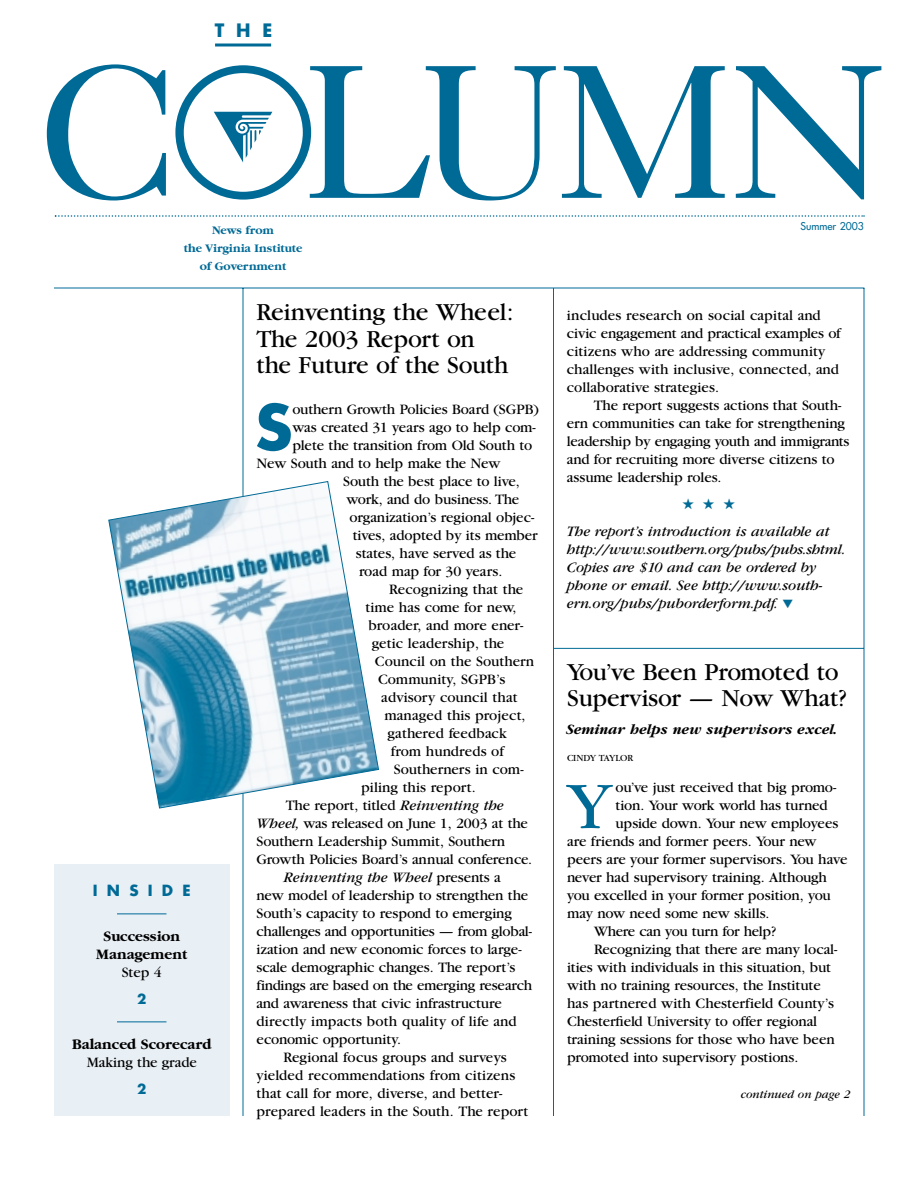
<style>
.page{position:relative;width:918px;height:1188px;background:#fff}
.page>*{position:absolute;margin:0;border:0;box-sizing:border-box;transform-origin:0 0}
.t1{font:190.8px "Caslon Five Forty";color:#006a96}
.t2{font:69.15px "Garamond";color:#006a96}
.t3{font:700 60.9px "Futura";color:#006a96}
.t4{font:25.5px/27px "Garamond";color:#000}
.t5{font:700 18px "Futura";color:#006a96}
.t6{font:15px/18px "Garamond";color:#000}
.t7{font:italic 15px/18px "Garamond";color:#000}
.t8{font:700 15px/18px "Garamond";color:#000;text-align:center}
.t9{font:italic 700 15px "Garamond";color:#000}
.t10{font:15px "Garamond";letter-spacing:-.02em;color:#000}
.t11{font:700 15px "Futura";letter-spacing:.615em;color:#006a96}
.t12{font:15px "Zapf Dingbats";color:#006a96}
.t13{font:700 13.5px "Futura";color:#006a96}
.t14{font:700 12px/18px "Garamond";color:#006a96;text-align:center}
.t15{font:italic 12px "Garamond";color:#000}
.t16{font:10.5px "Futura";color:#006a96}
.t17{font:9.75px "Garamond";color:#000}
.s1{font-family:"Futura";font-weight:300;font-size:173.55px}
.s2{font-style:italic}
.s3{font-style:normal}
.s4{color:#006a96}
</style>
<div class="page">
<svg style="left:214px;top:112px;width:58px;height:50px"></svg>
<hr style="left:215px;top:44px;width:56px;height:2px;background:#006a96">
<svg style="left:55px;top:215px;width:810px;height:2px"></svg>
<hr style="left:54px;top:288px;width:810px;height:1px;background:#006a96">
<hr style="left:243px;top:288px;width:1px;height:828px;background:#006a96">
<hr style="left:553px;top:288px;width:1px;height:828px;background:#006a96">
<hr style="left:864px;top:288px;width:1px;height:828px;background:#006a96">
<hr style="left:554px;top:648px;width:310px;height:1px;background:#006a96">
<div style="left:54px;top:864px;width:176px;height:252px;background:#e8eff5"></div>
<hr style="left:117px;top:914px;width:49px;height:1px;background:#006a96">
<hr style="left:117px;top:1022px;width:49px;height:1px;background:#006a96">
<svg style="left:108px;top:481px;width:271px;height:328px"></svg>
<p class="t5" style="left:215px;top:22px;width:59px">THE</p>
<h1 class="t1" style="left:40px;top:64px;width:850px">C<span class="s1">O</span>LUMN</h1>
<p class="t14" style="left:184px;top:222px;width:120px">News from<br>the Virginia Institute of Government</p>
<p class="t11" style="left:93px;top:883px;width:99px">INSIDE</p>
<p class="t8" style="left:96px;top:928px;width:92px">Succession<br>Management</p>
<p class="t6" style="left:122px;top:964px;width:42px">Step 4</p>
<p class="t13" style="left:137px;top:992px;width:11px">2</p>
<p class="t8" style="left:72px;top:1036px;width:141px">Balanced Scorecard</p>
<p class="t6" style="left:87px;top:1054px;width:112px">Making the grade</p>
<p class="t13" style="left:137px;top:1082px;width:11px">2</p>
<h3 class="t4" style="left:256px;top:300px;width:259px">Reinventing the Wheel:<br>The 2003 Report on the Future of the South</h3>
<h3 class="t3" style="left:255px;top:399px;width:39px">S</h3>
<p class="t6" style="left:292px;top:402px;width:248px">outhern Growth Policies Board (SGPB)</p>
<p class="t6" style="left:292px;top:420px;width:245px">was created 31 years ago to help com-</p>
<p class="t6" style="left:292px;top:438px;width:241px">plete the transition from Old South to</p>
<p class="t6" style="left:256px;top:456px;width:246px">New South and to help make the New</p>
<p class="t6" style="left:343px;top:474px;width:178px">South the best place to live,</p>
<p class="t6" style="left:346px;top:492px;width:174px">work, and do business. The</p>
<p class="t6" style="left:350px;top:510px;width:186px">organization’s regional objec-</p>
<p class="t6" style="left:353px;top:528px;width:186px">tives, adopted by its member</p>
<p class="t6" style="left:356px;top:546px;width:162px">states, have served as the</p>
<p class="t6" style="left:359px;top:564px;width:145px">road map for 30 years.</p>
<p class="t6" style="left:389px;top:582px;width:136px">Recognizing that the</p>
<p class="t6" style="left:365px;top:600px;width:153px">time has come for new,</p>
<p class="t6" style="left:369px;top:618px;width:156px">broader, and more ener-</p>
<p class="t6" style="left:372px;top:636px;width:134px">getic leadership, the</p>
<p class="t6" style="left:375px;top:654px;width:161px">Council on the Southern</p>
<p class="t6" style="left:378px;top:672px;width:129px">Community, SGPB’s</p>
<p class="t6" style="left:381px;top:690px;width:138px">advisory council that</p>
<p class="t6" style="left:384px;top:708px;width:143px">managed this project,</p>
<p class="t6" style="left:388px;top:726px;width:121px">gathered feedback</p>
<p class="t6" style="left:391px;top:744px;width:115px">from hundreds of</p>
<p class="t6" style="left:394px;top:762px;width:131px">Southerners in com-</p>
<p class="t6" style="left:361px;top:780px;width:116px">piling this report.</p>
<p class="t6" style="left:286px;top:798px;width:219px">The report, titled <span class="s2">Reinventing the</span></p>
<p class="t6" style="left:256px;top:816px;width:273px"><span class="s2">Wheel,</span> was released on June 1, 2003 at the</p>
<p class="t6" style="left:256px;top:834px;width:250px">Southern Leadership Summit, Southern</p>
<p class="t6" style="left:256px;top:852px;width:277px">Growth Policies Board’s annual conference.</p>
<p class="t7" style="left:283px;top:870px;width:219px">Reinventing the Wheel <span class="s3">presents a</span></p>
<p class="t6" style="left:256px;top:888px;width:273px">new model of leadership to strengthen the</p>
<p class="t6" style="left:256px;top:906px;width:257px">South’s capacity to respond to emerging</p>
<p class="t6" style="left:256px;top:924px;width:277px">challenges and opportunities — from global-</p>
<p class="t6" style="left:256px;top:942px;width:267px">ization and new economic forces to large-</p>
<p class="t6" style="left:256px;top:960px;width:261px">scale demographic changes. The report’s</p>
<p class="t6" style="left:256px;top:978px;width:277px">findings are based on the emerging research</p>
<p class="t6" style="left:256px;top:996px;width:247px">and awareness that civic infrastructure</p>
<p class="t6" style="left:256px;top:1014px;width:262px">directly impacts both quality of life and</p>
<p class="t6" style="left:256px;top:1032px;width:146px">economic opportunity.</p>
<p class="t6" style="left:283px;top:1050px;width:225px">Regional focus groups and surveys</p>
<p class="t6" style="left:256px;top:1068px;width:260px">yielded recommendations from citizens</p>
<p class="t6" style="left:256px;top:1086px;width:248px">that call for more, diverse, and better-</p>
<p class="t6" style="left:256px;top:1104px;width:273px">prepared leaders in the South. The report</p>
<p class="t16" style="left:801px;top:220px;width:65px">Summer 2003</p>
<p class="t6" style="left:567px;top:307px;width:275px">includes research on social capital and civic engagement and practical examples of citizens who are addressing community challenges with inclusive, connected, and collaborative strategies.</p>
<p class="t6" style="left:567px;top:397px;width:284px;text-indent:27px">The report suggests actions that South&shy;ern communities can take for strengthening leadership by engaging youth and immigrants and for recruiting more diverse citizens to assume leadership roles.</p>
<p class="t12" style="left:682px;top:496px;width:55px">★★★</p>
<p class="t7" style="left:567px;top:523px;width:280px">The report’s introduction is available at http://www.southern.org/pubs/pubs.shtml.<br>Copies are $10 and can be ordered by phone or email. See http://www.south&shy;ern.org/pubs/puborderform.pdf. <span class="s4">▼</span></p>
<h3 class="t4" style="left:567px;top:660px;width:282px">You’ve Been Promoted to<br>Supervisor — Now What?</h3>
<p class="t9" style="left:567px;top:723px;width:273px">Seminar helps new supervisors excel.</p>
<p class="t17" style="left:567px;top:754px;width:68px">CINDY TAYLOR</p>
<h2 class="t2" style="left:567px;top:782px;width:47px">Y</h2>
<p class="t6" style="left:616px;top:780px;width:222px">ou’ve just received that big promo-</p>
<p class="t6" style="left:616px;top:798px;width:214px">tion. Your work world has turned</p>
<p class="t6" style="left:616px;top:816px;width:224px">upside down. Your new employees</p>
<p class="t6" style="left:567px;top:834px;width:251px">are friends and former peers. Your new</p>
<p class="t6" style="left:567px;top:852px;width:282px">peers are your former supervisors. You have</p>
<p class="t6" style="left:567px;top:870px;width:261px">never had supervisory training. Although</p>
<p class="t6" style="left:567px;top:888px;width:265px">you excelled in your former position, you</p>
<p class="t6" style="left:567px;top:906px;width:204px">may now need some new skills.</p>
<p class="t10" style="left:594px;top:926px;width:184px">Where can you turn for help?</p>
<p class="t6" style="left:594px;top:942px;width:245px">Recognizing that there are many local-</p>
<p class="t6" style="left:567px;top:960px;width:266px">ities with individuals in this situation, but</p>
<p class="t6" style="left:567px;top:978px;width:255px">with no training resources, the Institute</p>
<p class="t6" style="left:567px;top:996px;width:269px">has partnered with Chesterfield County’s</p>
<p class="t6" style="left:567px;top:1014px;width:252px">Chesterfield University to offer regional</p>
<p class="t6" style="left:567px;top:1032px;width:269px">training sessions for those who have been</p>
<p class="t6" style="left:567px;top:1050px;width:233px">promoted into supervisory postions.</p>
<p class="t15" style="left:741px;top:1090px;width:111px">continued on page 2</p>
</div>
